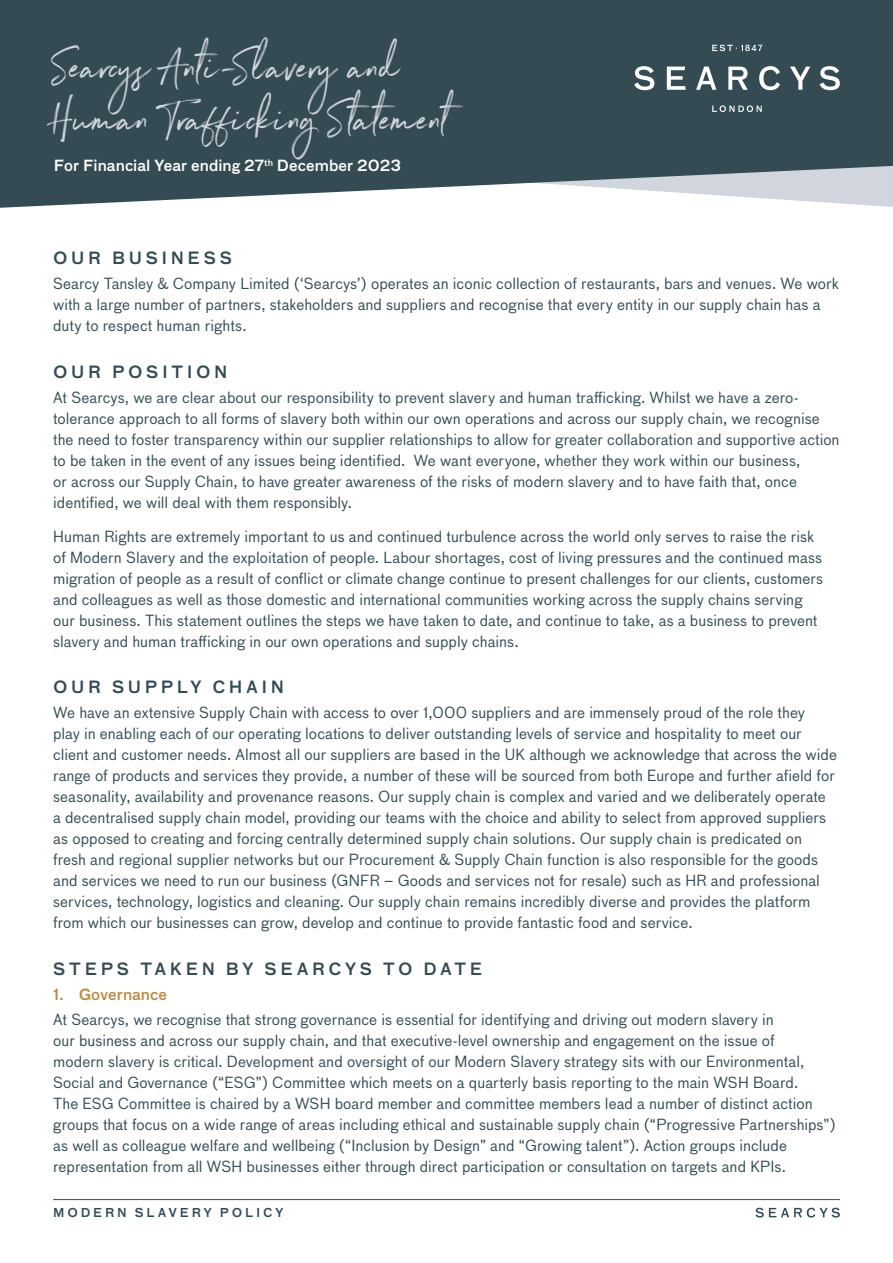
<style>
.page{position:relative;width:893px;height:1263px;background:#fff}
.page>*{position:absolute;margin:0;border:0;box-sizing:border-box;transform-origin:0 0}
.t1{font:48px/52.5px "Northwell";letter-spacing:.015em;color:#d0d5de}
.Subheading{font:500 16.5px "Bau OT";letter-spacing:.215em;color:#354b54}
.t2{font:15px/21px "Bau OT";letter-spacing:.005em;color:#354b54}
.t3{font:500 15px "Bau OT";letter-spacing:.005em;color:#fff}
.Lv2_Subheading{font:500 15px "Bau OT";color:#bd8b42}
.t4{font:500 12px "Bau OT";letter-spacing:.23em;color:#354b54}
</style>
<div class="page">
<hr style="left:53px;top:1199px;width:787px;height:1px;background:#354b54">
<svg style="left:755px;top:1208px;width:85px;height:9px"></svg>
<svg style="left:0;top:0;width:893px;height:208px;background:#495c65"></svg>
<svg style="left:634px;top:45px;width:206px;height:67px;background:#4d6169"></svg>
<p class="t1" style="left:54px;top:34px;width:397px">Searcys Anti-Slavery and<br>Human Trafficking Statement</p>
<p class="t3" style="left:54px;top:155px;width:349px">For Financial Year ending 27<sup>th</sup> December 2023</p>
<p class="Subheading" style="left:53px;top:247px;width:180px">OUR BUSINESS</p>
<p class="t2" style="left:53px;top:273px;width:787px">Searcy Tansley &amp; Company Limited (‘Searcys’) operates an iconic collection of restaurants, bars and venues. We work with a large number of partners, stakeholders and suppliers and recognise that every entity in our supply chain has a duty to respect human rights.</p>
<p class="Subheading" style="left:53px;top:361px;width:176px">OUR POSITION</p>
<p class="t2" style="left:53px;top:387px;width:788px">At Searcys, we are clear about our responsibility to prevent slavery and human trafficking. Whilst we have a zero&shy;tolerance approach to all forms of slavery both within our own operations and across our supply chain, we recognise the need to foster transparency within our supplier relationships to allow for greater collaboration and supportive action to be taken in the event of any issues being identified. We want everyone, whether they work within our business,<br>or across our Supply Chain, to have greater awareness of the risks of modern slavery and to have faith that, once identified, we will deal with them responsibly.</p>
<p class="t2" style="left:53px;top:525px;width:771px">Human Rights are extremely important to us and continued turbulence across the world only serves to raise the risk of Modern Slavery and the exploitation of people. Labour shortages, cost of living pressures and the continued mass migration of people as a result of conflict or climate change continue to present challenges for our clients, customers and colleagues as well as those domestic and international communities working across the supply chains serving our business. This statement outlines the steps we have taken to date, and continue to take, as a business to prevent slavery and human trafficking in our own operations and supply chains.</p>
<p class="Subheading" style="left:53px;top:676px;width:232px">OUR SUPPLY CHAIN</p>
<p class="t2" style="left:53px;top:702px;width:785px">We have an extensive Supply Chain with access to over 1,000 suppliers and are immensely proud of the role they<br>play in enabling each of our operating locations to deliver outstanding levels of service and hospitality to meet our client and customer needs. Almost all our suppliers are based in the UK although we acknowledge that across the wide range of products and services they provide, a number of these will be sourced from both Europe and further afield for seasonality, availability and provenance reasons. Our supply chain is complex and varied and we deliberately operate a decentralised supply chain model, providing our teams with the choice and ability to select from approved suppliers as opposed to creating and forcing centrally determined supply chain solutions. Our supply chain is predicated on fresh and regional supplier networks but our Procurement &amp; Supply Chain function is also responsible for the goods and services we need to run our business (GNFR – Goods and services not for resale) such as HR and professional services, technology, logistics and cleaning. Our supply chain remains incredibly diverse and provides the platform from which our businesses can grow, develop and continue to provide fantastic food and service.</p>
<p class="Subheading" style="left:53px;top:958px;width:431px">STEPS TAKEN BY SEARCYS TO DATE</p>
<p class="Lv2_Subheading" style="left:53px;top:985px;width:115px">1. Governance</p>
<p class="t2" style="left:53px;top:1009px;width:784px">At Searcys, we recognise that strong governance is essential for identifying and driving out modern slavery in<br>our business and across our supply chain, and that executive-level ownership and engagement on the issue of<br>modern slavery is critical. Development and oversight of our Modern Slavery strategy sits with our Environmental, Social and Governance (“ESG”) Committee which meets on a quarterly basis reporting to the main WSH Board.<br>The ESG Committee is chaired by a WSH board member and committee members lead a number of distinct action groups that focus on a wide range of areas including ethical and sustainable supply chain (“Progressive Partnerships”) as well as colleague welfare and wellbeing (“Inclusion by Design” and “Growing talent”). Action groups include representation from all WSH businesses either through direct participation or consultation on targets and KPIs.</p>
<p class="t4" style="left:53px;top:1205px;width:232px">MODERN SLAVERY POLICY</p>
</div>
